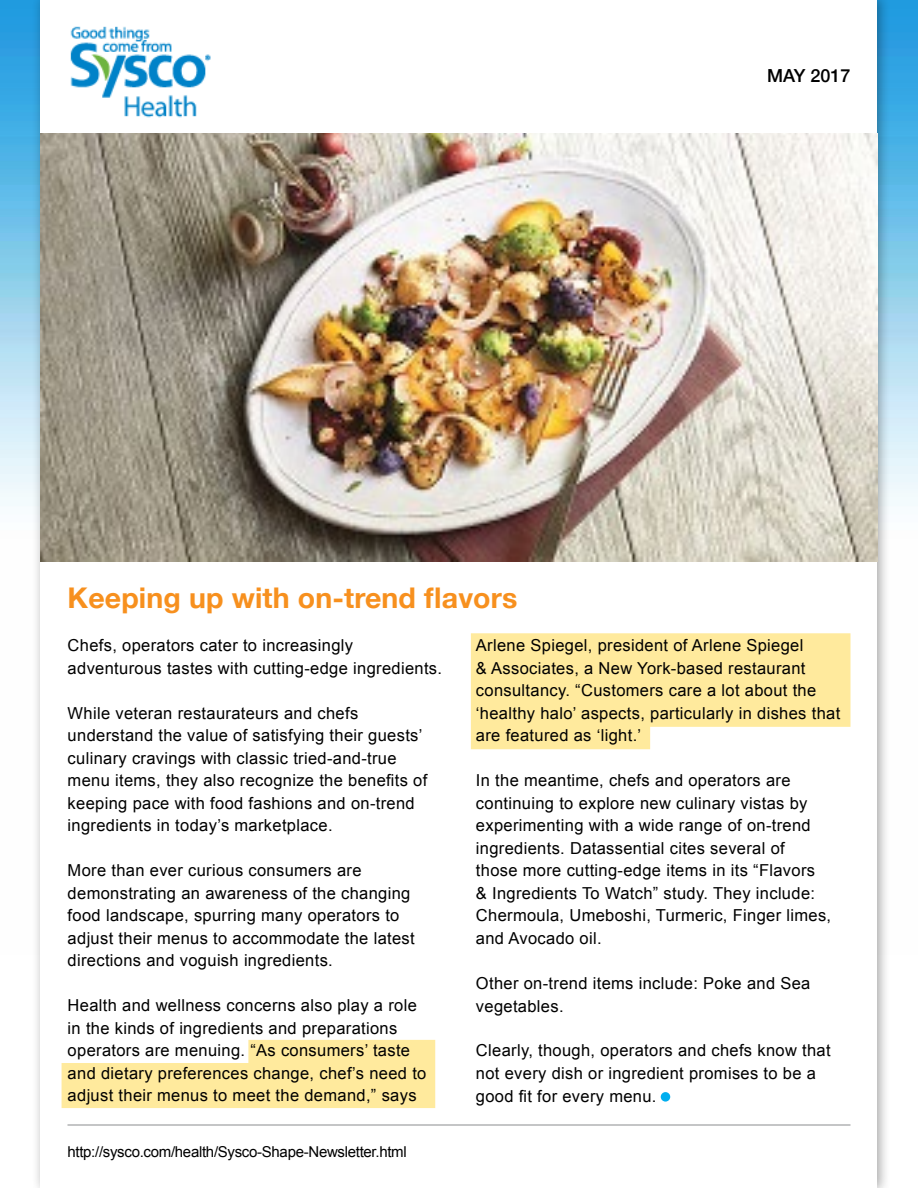
<style>
.page{position:relative;width:918px;height:1188px;background:#fff}
.page>*{position:absolute;margin:0;border:0;box-sizing:border-box;transform-origin:0 0}
.t1{font:700 28.5px "Helvetica Neue";letter-spacing:.005em;color:#f7901e}
.t2{font:500 18px "Helvetica Neue";color:#000}
.t3{font:16.5px/22.5px "Arial";letter-spacing:.02em;color:#000}
.t4{font:15px "Arial";letter-spacing:-.02em;color:#000}
</style>
<div class="page">
<img style="left:0;top:0;width:918px;height:506px">
<div style="left:31px;top:0;width:860px;height:1188px;background:#000;opacity:.35"></div>
<div style="left:40px;top:0;width:838px;height:1188px;background:#fff"></div>
<img style="left:40px;top:134px;width:838px;height:428px">
<svg style="left:62px;top:1040px;width:373px;height:68px"></svg>
<svg style="left:471px;top:633px;width:379px;height:116px;background:#ffeca7"></svg>
<img style="left:70px;top:26px;width:141px;height:92px">
<hr style="left:68px;top:1125px;width:782px;height:1px;background:#8a8c8e">
<div style="left:661px;top:1092px;width:9px;height:10px;background:#00aeef;border-radius:50%"></div>
<h1 class="t1" style="left:68px;top:576px;width:451px">Keeping up with on-trend flavors</h1>
<p class="t2" style="left:767px;top:61px;width:85px">MAY 2017</p>
<p class="t3" style="left:68px;top:635px;width:376px">Chefs, operators cater to increasingly adventurous tastes with cutting-edge ingredients.</p>
<p class="t3" style="left:68px;top:702px;width:361px">While veteran restaurateurs and chefs understand the value of satisfying their guests’ culinary cravings with classic tried-and-true menu items, they also recognize the benefits of keeping pace with food fashions and on-trend ingredients in today’s marketplace.</p>
<p class="t3" style="left:68px;top:860px;width:349px">More than ever curious consumers are demonstrating an awareness of the changing food landscape, spurring many operators to adjust their menus to accommodate the latest directions and voguish ingredients.</p>
<p class="t3" style="left:68px;top:995px;width:360px">Health and wellness concerns also play a role in the kinds of ingredients and preparations operators are menuing. “As consumers’ taste and dietary preferences change, chef’s need to adjust their menus to meet the demand,” says</p>
<p class="t4" style="left:68px;top:1141px;width:341px">http://sysco.com/health/Sysco-Shape-Newsletter.html</p>
<p class="t3" style="left:476px;top:635px;width:366px">Arlene Spiegel, president of Arlene Spiegel<br>&amp; Associates, a New York-based restaurant consultancy. “Customers care a lot about the ‘healthy halo’ aspects, particularly in dishes that are featured as ‘light.’</p>
<p class="t3" style="left:476px;top:770px;width:357px">In the meantime, chefs and operators are continuing to explore new culinary vistas by experimenting with a wide range of on-trend ingredients. Datassential cites several of<br>those more cutting-edge items in its “Flavors<br>&amp; Ingredients To Watch” study. They include:<br>Chermoula, Umeboshi, Turmeric, Finger limes, and Avocado oil.</p>
<p class="t3" style="left:476px;top:972px;width:336px">Other on-trend items include: Poke and Sea vegetables.</p>
<p class="t3" style="left:476px;top:1040px;width:356px">Clearly, though, operators and chefs know that not every dish or ingredient promises to be a good fit for every menu.</p>
</div>
